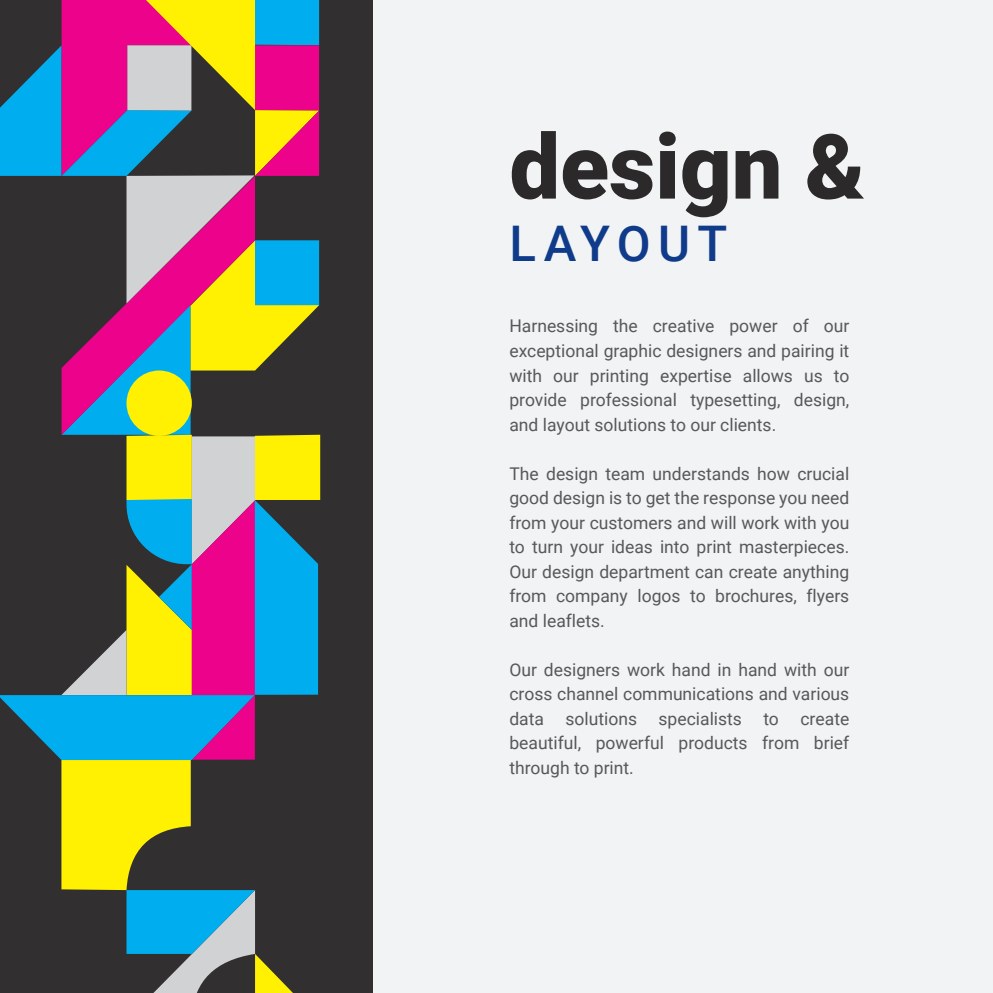
<style>
.page{position:relative;width:993px;height:993px;background:#fff}
.page>*{position:absolute;margin:0;border:0;box-sizing:border-box;transform-origin:0 0}
.t1{font:900 89.95px "Roboto";color:#2b292a}
.t2{font:500 49px "Roboto";letter-spacing:.15em;color:#103b8a}
.t3{font:17.5px/24.5px "Roboto";color:#57585a;text-align:justify}
</style>
<div class="page">
<div style="left:0;top:0;width:992px;height:992px;background:#f2f3f4"></div>
<div style="left:0;top:0;width:372px;height:992px;background:#312f30"></div>
<svg style="left:0;top:0;width:320px;height:992px"></svg>
<h1 class="t1" style="left:509px;top:103px;width:357px">design &amp;</h1>
<h2 class="t2" style="left:509px;top:209px;width:219px">LAYOUT</h2>
<p class="t3" style="left:509px;top:313px;width:341px">Harnessing the creative power of our exceptional graphic designers and pairing it with our printing expertise allows us to provide professional typesetting, design, and layout solutions to our clients.</p>
<p class="t3" style="left:509px;top:460px;width:341px">The design team understands how crucial good design is to get the response you need from your customers and will work with you to turn your ideas into print masterpieces.<br>Our design department can create anything from company logos to brochures, flyers and leaflets.</p>
<p class="t3" style="left:509px;top:656px;width:341px">Our designers work hand in hand with our cross channel communications and various data solutions specialists to create beautiful, powerful products from brief through to print.</p>
</div>
